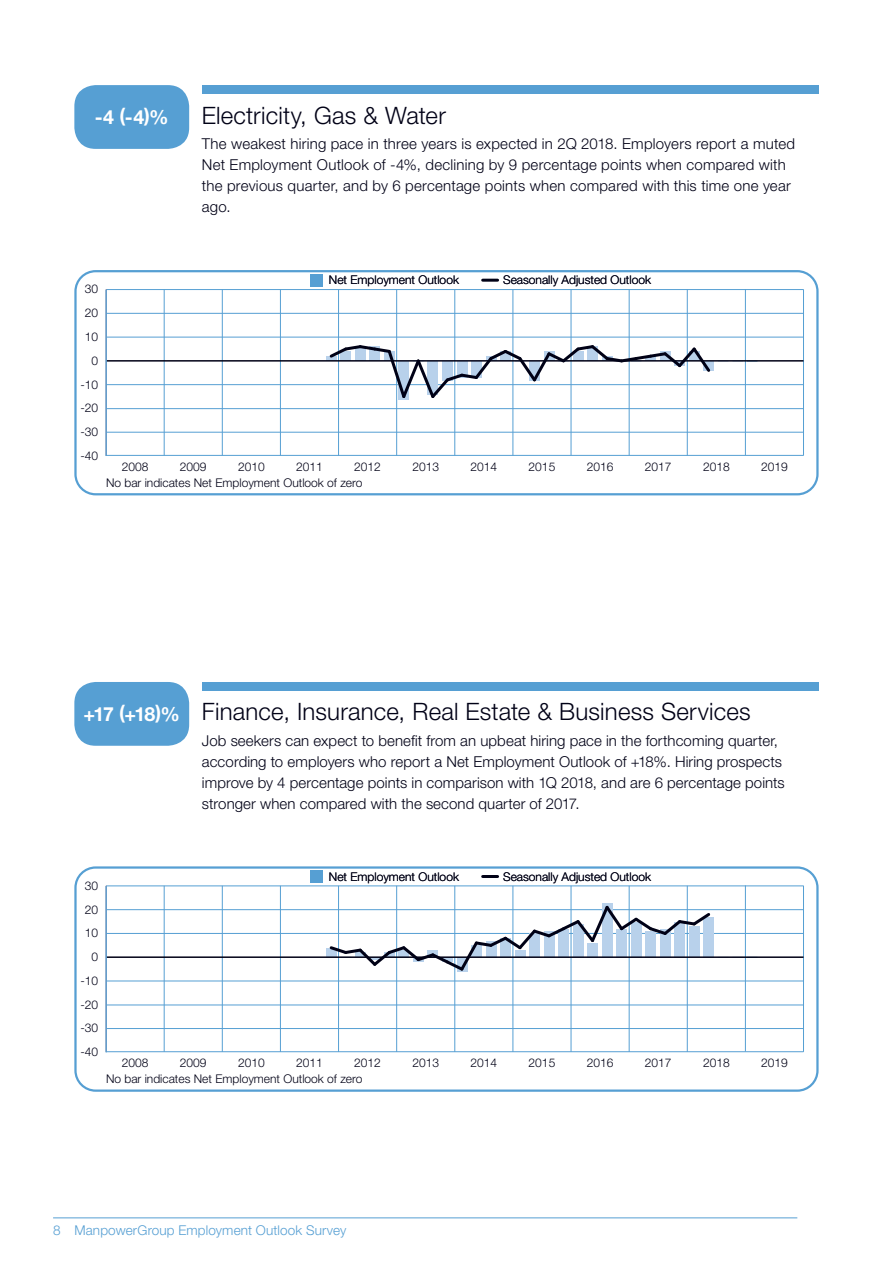
<style>
.page{position:relative;width:893px;height:1263px;background:#fff}
.page>*{position:absolute;margin:0;border:0;box-sizing:border-box;transform-origin:0 0}
.t1{font:300 24px "Helvetica Neue LT Std";letter-spacing:.01em;color:#000116}
.t2{font:700 19.5px "Helvetica Neue LT Std";color:#fff}
.t3{font:300 15px/21px "Helvetica Neue LT Std";letter-spacing:.01em;color:#000116}
.t4{font:300 13.5px "Helvetica Neue LT Std";letter-spacing:.01em;color:#569fd3}
.t5{font:300 12px/23.7px "Helvetica Neue LT Std";color:#000116;text-align:right}
</style>
<div class="page">
<hr style="left:53px;top:1218px;width:744px;height:1px;background:#569fd3">
<svg style="left:74px;top:270px;width:744px;height:225px"></svg>
<svg style="left:74px;top:866px;width:744px;height:226px"></svg>
<div style="left:202px;top:85px;width:616px;height:9px;background:#569fd3"></div>
<div style="left:202px;top:682px;width:616px;height:8px;background:#569fd3"></div>
<div style="left:74px;top:682px;width:115px;height:64px;background:#569fd3;border-radius:21px"></div>
<div style="left:74px;top:85px;width:115px;height:64px;background:#569fd3;border-radius:21px"></div>
<h2 class="t2" style="left:95px;top:110px;width:75px">-4 (-4)%</h2>
<p class="t5" style="left:81px;top:278px;width:19px">30<br>20<br>10<br>0 -10 -20 -30 -40</p>
<h1 class="t1" style="left:202px;top:106px;width:245px">Electricity, Gas &amp; Water</h1>
<p class="t3" style="left:202px;top:134px;width:595px">The weakest hiring pace in three years is expected in 2Q 2018. Employers report a muted Net Employment Outlook of -4%, declining by 9 percentage points when compared with the previous quarter, and by 6 percentage points when compared with this time one year ago.</p>
<p class="t5" style="left:329px;top:269px;width:132px">Net Employment Outlook</p>
<p class="t5" style="left:503px;top:269px;width:149px">Seasonally Adjusted Outlook</p>
<p class="t5" style="left:122px;top:456px;width:28px">2008</p>
<p class="t5" style="left:180px;top:456px;width:28px">2009</p>
<p class="t5" style="left:238px;top:456px;width:28px">2010</p>
<p class="t5" style="left:296px;top:456px;width:28px">2011</p>
<p class="t5" style="left:354px;top:456px;width:28px">2012</p>
<p class="t5" style="left:412px;top:456px;width:28px">2013</p>
<p class="t5" style="left:470px;top:456px;width:28px">2014</p>
<p class="t5" style="left:529px;top:456px;width:28px">2015</p>
<p class="t5" style="left:587px;top:456px;width:28px">2016</p>
<p class="t5" style="left:645px;top:456px;width:28px">2017</p>
<p class="t5" style="left:703px;top:456px;width:28px">2018</p>
<p class="t5" style="left:761px;top:456px;width:28px">2019</p>
<p class="t5" style="left:106px;top:472px;width:258px">No bar indicates Net Employment Outlook of zero</p>
<h2 class="t2" style="left:83px;top:707px;width:98px">+17 (+18)%</h2>
<h1 class="t1" style="left:202px;top:703px;width:550px">Finance, Insurance, Real Estate &amp; Business Services</h1>
<p class="t3" style="left:202px;top:731px;width:584px">Job seekers can expect to benefit from an upbeat hiring pace in the forthcoming quarter, according to employers who report a Net Employment Outlook of +18%. Hiring prospects improve by 4 percentage points in comparison with 1Q 2018, and are 6 percentage points stronger when compared with the second quarter of 2017.</p>
<p class="t5" style="left:81px;top:875px;width:19px">30<br>20<br>10<br>0 -10 -20 -30 -40</p>
<p class="t5" style="left:329px;top:866px;width:132px">Net Employment Outlook</p>
<p class="t5" style="left:503px;top:865px;width:149px">Seasonally Adjusted Outlook</p>
<p class="t5" style="left:122px;top:1052px;width:28px">2008</p>
<p class="t5" style="left:180px;top:1052px;width:28px">2009</p>
<p class="t5" style="left:238px;top:1052px;width:28px">2010</p>
<p class="t5" style="left:296px;top:1052px;width:28px">2011</p>
<p class="t5" style="left:354px;top:1052px;width:28px">2012</p>
<p class="t5" style="left:412px;top:1052px;width:28px">2013</p>
<p class="t5" style="left:470px;top:1052px;width:28px">2014</p>
<p class="t5" style="left:529px;top:1052px;width:28px">2015</p>
<p class="t5" style="left:587px;top:1052px;width:28px">2016</p>
<p class="t5" style="left:645px;top:1052px;width:28px">2017</p>
<p class="t5" style="left:703px;top:1052px;width:28px">2018</p>
<p class="t5" style="left:761px;top:1052px;width:28px">2019</p>
<p class="t5" style="left:106px;top:1068px;width:258px">No bar indicates Net Employment Outlook of zero</p>
<p class="t4" style="left:53px;top:1226px;width:295px">8 ManpowerGroup Employment Outlook Survey</p>
</div>
